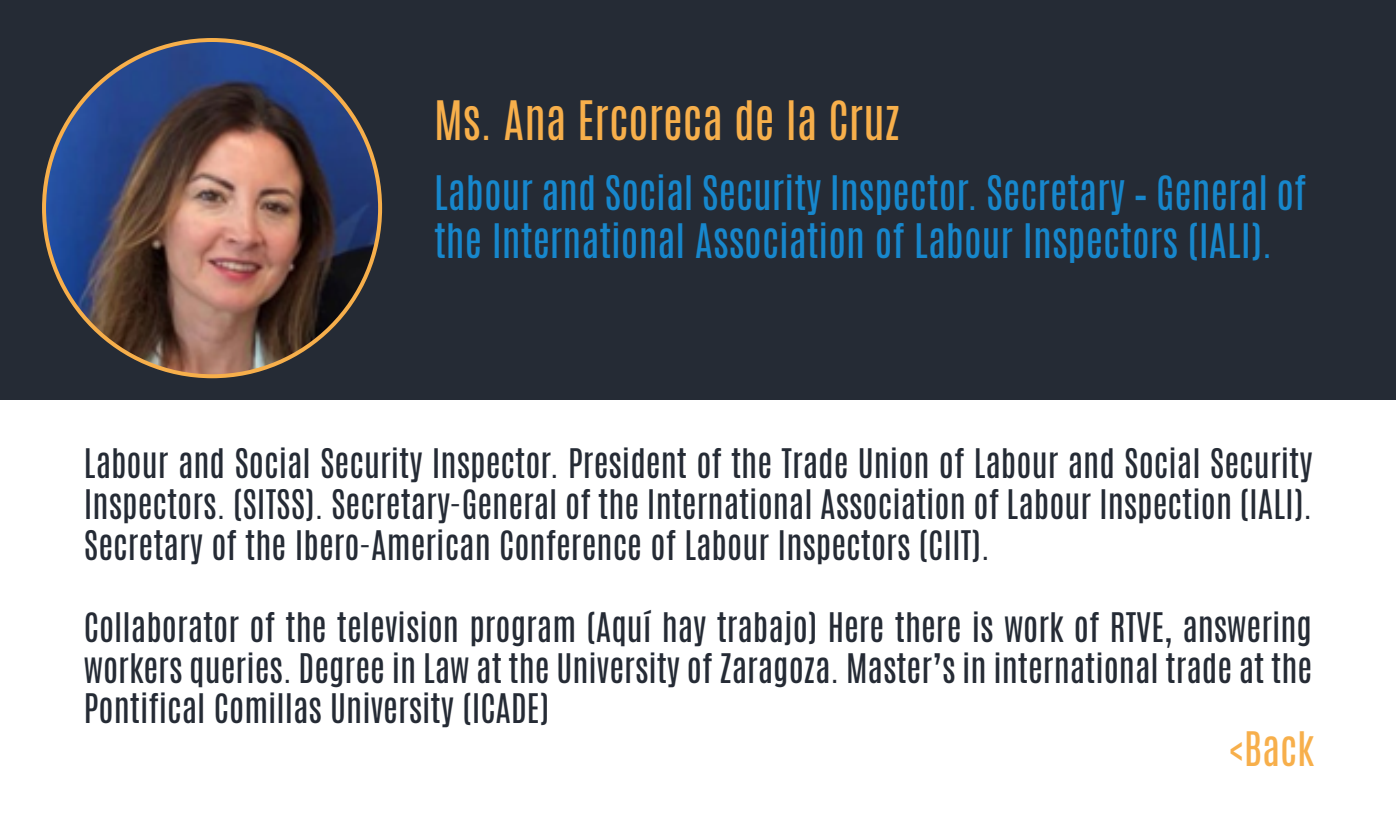
<style>
.page{position:relative;width:1396px;height:813px;background:#fff}
.page>*{position:absolute;margin:0;border:0;box-sizing:border-box;transform-origin:0 0}
.t1{font:45.2px "Antonio";color:#f7af4b}
.t2{font:39.6px/47.6px "Antonio";color:#1787cc}
.t3{font:39.6px "Antonio";color:#f7af4b}
.t4{font:34px/40.8px "Antonio";color:#252b35;text-align:justify}
</style>
<div class="page">
<div style="left:0;top:0;width:1396px;height:399px;background:#252b35"></div>
<img style="left:44px;top:40px;width:336px;height:336px;border-radius:168px">
<h1 class="t1" style="left:434px;top:87px;width:467px">Ms. Ana Ercoreca de la Cruz</h1>
<p class="t2" style="left:434px;top:169px;width:873px">Labour and Social Security Inspector. Secretary – General of the International Association of Labour Inspectors (IALI).</p>
<p class="t4" style="left:84px;top:443px;width:1230px">Labour and Social Security Inspector. President of the Trade Union of Labour and Social Security Inspectors. (SITSS). Secretary-General of the International Association of Labour Inspection (IALI).<br>Secretary of the Ibero-American Conference of Labour Inspectors (CIIT).</p>
<p class="t4" style="left:84px;top:607px;width:1230px">Collaborator of the television program (Aquí hay trabajo) Here there is work of RTVE, answering workers queries. Degree in Law at the University of Zaragoza. Master’s in international trade at the Pontifical Comillas University (ICADE)</p>
<p class="t3" style="left:1229px;top:720px;width:86px">&lt;Back</p>
</div>
